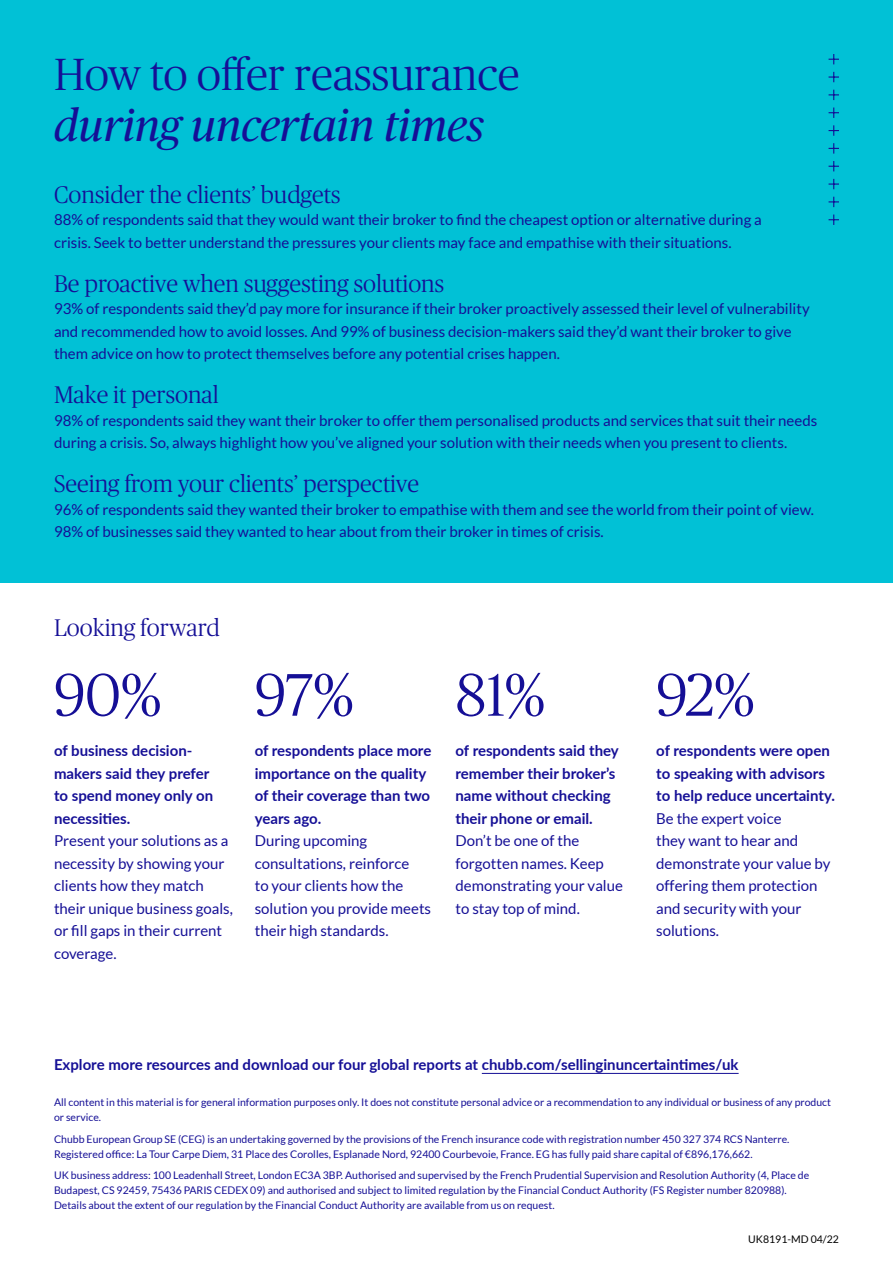
<style>
.page{position:relative;width:893px;height:1263px;background:#fff}
.page>*{position:absolute;margin:0;border:0;box-sizing:border-box;transform-origin:0 0}
.t1{font:300 60px "Chubb Publico";letter-spacing:-.01em;color:#150f96}
.t2{font:300 45px/51px "Chubb Publico";color:#150f96}
.t3{font:300 24px "Chubb Publico";color:#150f96}
.t4{font:15px/22.5px "Lato";color:#150f96}
.t5{font:700 15px/22.5px "Lato";color:#150f96}
.t6{font:10.5px/15px "Lato";color:#150f96}
.t7{font:10.5px "Lato";color:#000}
.s1{font-weight:400;font-style:italic}
.s2{font-weight:700}
.s3{font-weight:400}
</style>
<div class="page">
<div style="left:0;top:0;width:893px;height:583px;background:#01c1d6"></div>
<svg style="left:828px;top:215px;width:11px;height:10px"></svg>
<svg style="left:828px;top:179px;width:11px;height:10px"></svg>
<svg style="left:828px;top:143px;width:11px;height:11px"></svg>
<svg style="left:828px;top:108px;width:11px;height:10px"></svg>
<svg style="left:828px;top:72px;width:11px;height:10px"></svg>
<svg style="left:828px;top:197px;width:11px;height:10px"></svg>
<svg style="left:828px;top:161px;width:11px;height:10px"></svg>
<svg style="left:828px;top:125px;width:11px;height:11px"></svg>
<svg style="left:828px;top:90px;width:11px;height:10px"></svg>
<svg style="left:828px;top:54px;width:11px;height:10px"></svg>
<hr style="left:482px;top:1073px;width:257px;height:1px;background:#150f96">
<h2 class="t2" style="left:54px;top:46px;width:467px">How to ofer reassurance <span class="s1">during uncertain times</span></h2>
<p class="t3" style="left:54px;top:178px;width:288px">Consider the clients’ budgets</p>
<p class="t4" style="left:54px;top:209px;width:709px">88% of respondents said that they would want their broker to find the cheapest option or alternative during a crisis. Seek to better understand the pressures your clients may face and empathise with their situations.</p>
<p class="t3" style="left:54px;top:267px;width:392px">Be proactive when suggesting solutions</p>
<p class="t4" style="left:54px;top:298px;width:757px">93% of respondents said they’d pay more for insurance if their broker proactively assessed their level of vulnerability and recommended how to avoid losses. And 99% of business decision-makers said they’d want their broker to give them advice on how to protect themselves before any potential crises happen.</p>
<p class="t3" style="left:54px;top:379px;width:166px">Make it personal</p>
<p class="t4" style="left:54px;top:409px;width:765px">98% of respondents said they want their broker to offer them personalised products and services that suit their needs during a crisis. So, always highlight how you’ve aligned your solution with their needs when you present to clients.</p>
<p class="t3" style="left:54px;top:468px;width:367px">Seeing from your clients’ perspective</p>
<p class="t4" style="left:54px;top:498px;width:761px">96% of respondents said they wanted their broker to empathise with them and see the world from their point of view.<br>98% of businesses said they wanted to hear about from their broker in times of crisis.</p>
<h2 class="t3" style="left:54px;top:611px;width:168px">Looking forward</h2>
<p class="t1" style="left:54px;top:654px;width:109px">90%</p>
<p class="t4" style="left:54px;top:739px;width:180px"><span class="s2">of business decision&shy;makers said they prefer<br>to spend money only on necessities.<br></span>Present your solutions as a necessity by showing your clients how they match their unique business goals, or fill gaps in their current coverage.</p>
<p class="t1" style="left:255px;top:654px;width:101px">97%</p>
<p class="t4" style="left:255px;top:739px;width:178px"><span class="s2">of respondents place more importance on the quality of their coverage than two years ago.<br></span>During upcoming consultations, reinforce<br>to your clients how the solution you provide meets their high standards.</p>
<p class="t1" style="left:455px;top:654px;width:91px">81%</p>
<p class="t5" style="left:455px;top:739px;width:169px">of respondents said they remember their broker’s name without checking their phone or email.<br><span class="s3">Don’t be one of the forgotten names. Keep demonstrating your value to stay top of mind.</span></p>
<p class="t1" style="left:656px;top:654px;width:100px">92%</p>
<p class="t4" style="left:656px;top:739px;width:180px"><span class="s2">of respondents were open to speaking with advisors to help reduce uncertainty.<br></span>Be the expert voice<br>they want to hear and demonstrate your value by offering them protection and security with your solutions.</p>
<p class="t5" style="left:54px;top:1052px;width:686px">Explore more resources and download our four global reports at chubb.com/sellinginuncertaintimes/uk</p>
<p class="t6" style="left:54px;top:1095px;width:779px">All content in this material is for general information purposes only. It does not constitute personal advice or a recommendation to any individual or business of any product or service.</p>
<p class="t6" style="left:54px;top:1131px;width:737px">Chubb European Group SE (CEG) is an undertaking governed by the provisions of the French insurance code with registration number 450 327 374 RCS Nanterre.<br>Registered office: La Tour Carpe Diem, 31 Place des Corolles, Esplanade Nord, 92400 Courbevoie, France. EG has fully paid share capital of €896,176,662.</p>
<p class="t6" style="left:54px;top:1167px;width:757px">UK business address: 100 Leadenhall Street, London EC3A 3BP. Authorised and supervised by the French Prudential Supervision and Resolution Authority (4, Place de<br>Budapest, CS 92459, 75436 PARIS CEDEX 09) and authorised and subject to limited regulation by the Financial Conduct Authority (FS Register number 820988).<br>Details about the extent of our regulation by the Financial Conduct Authority are available from us on request.</p>
<p class="t7" style="left:748px;top:1233px;width:92px">UK8191-MD 04/22</p>
</div>
